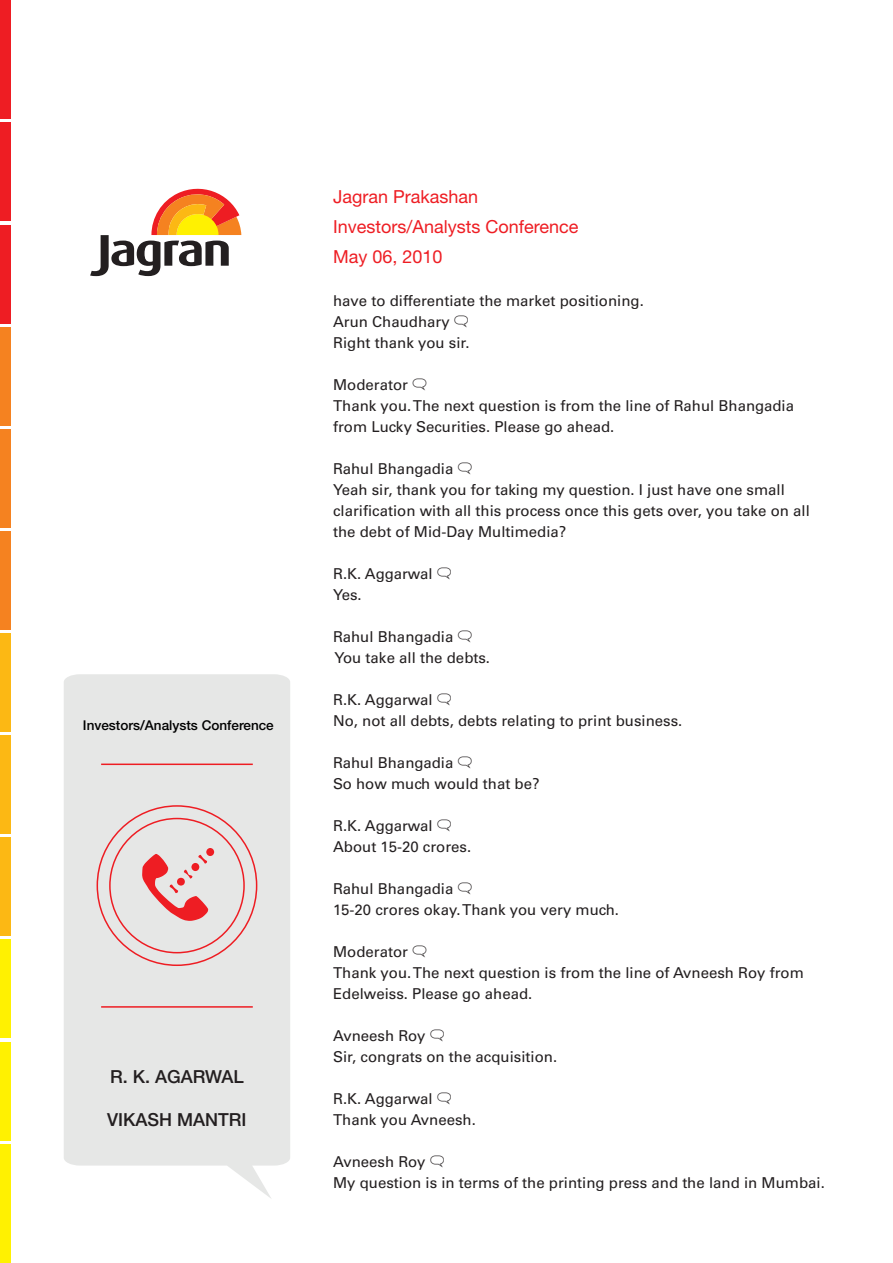
<style>
.page{position:relative;width:893px;height:1263px;background:#fff}
.page>*{position:absolute;margin:0;border:0;box-sizing:border-box;transform-origin:0 0}
.t1{font:18px/30px "Helvetica Neue";color:#ee1d23}
.t2{font:500 18px "Helvetica Neue";color:#231f20}
.t3{font:15px/21px "Univers LT Std";color:#231f20}
.t4{font:500 13.5px "Helvetica Neue";color:#000}
.s1{font-family:"Talk Balloons"}
</style>
<div class="page">
<svg style="left:64px;top:674px;width:226px;height:524px;background:#e7e6e5"></svg>
<hr style="left:101px;top:1006px;width:152px;height:2px;background:#ee1d23">
<hr style="left:101px;top:763px;width:152px;height:2px;background:#ee1d23">
<svg style="left:142px;top:848px;width:72px;height:73px;background:#e8abac"></svg>
<div style="left:0;top:327px;width:11px;height:98px;background:#f58220"></div>
<div style="left:0;top:429px;width:11px;height:98px;background:#f58220"></div>
<div style="left:0;top:531px;width:11px;height:99px;background:#f58220"></div>
<div style="left:0;top:0;width:11px;height:119px;background:#ee1d23"></div>
<div style="left:0;top:123px;width:11px;height:98px;background:#ee1d23"></div>
<div style="left:0;top:225px;width:11px;height:98px;background:#ee1d23"></div>
<div style="left:0;top:633px;width:11px;height:99px;background:#fcb814"></div>
<div style="left:0;top:735px;width:11px;height:99px;background:#fcb814"></div>
<div style="left:0;top:838px;width:11px;height:98px;background:#fcb814"></div>
<div style="left:0;top:940px;width:11px;height:98px;background:#fff101"></div>
<div style="left:0;top:1042px;width:11px;height:98px;background:#fff101"></div>
<div style="left:0;top:1144px;width:11px;height:119px;background:#fff101"></div>
<svg style="left:90px;top:188px;width:151px;height:88px"></svg>
<p class="t4" style="left:83px;top:717px;width:192px">Investors/Analysts Conference</p>
<p class="t2" style="left:110px;top:1065px;width:135px">R. K. AGARWAL</p>
<p class="t2" style="left:107px;top:1109px;width:141px">VIKASH MANTRI</p>
<p class="t1" style="left:333px;top:181px;width:247px">Jagran Prakashan<br>Investors/Analysts Conference<br>May 06, 2010</p>
<p class="t3" style="left:333px;top:290px;width:312px">have to differentiate the market positioning.<br>Arun Chaudhary <span class="s1">L<br></span>Right thank you sir.</p>
<p class="t3" style="left:333px;top:374px;width:462px">Moderator <span class="s1">L<br></span>Thank you. The next question is from the line of Rahul Bhangadia from Lucky Securities. Please go ahead.</p>
<p class="t3" style="left:333px;top:458px;width:478px">Rahul Bhangadia <span class="s1">L<br></span>Yeah sir, thank you for taking my question. I just have one small clarification with all this process once this gets over, you take on all the debt of Mid-Day Multimedia?</p>
<p class="t3" style="left:333px;top:563px;width:120px">R.K. Aggarwal <span class="s1">L<br></span>Yes.</p>
<p class="t3" style="left:333px;top:626px;width:159px">Rahul Bhangadia <span class="s1">L<br></span>You take all the debts.</p>
<p class="t3" style="left:333px;top:689px;width:351px">R.K. Aggarwal <span class="s1">L<br></span>No, not all debts, debts relating to print business.</p>
<p class="t3" style="left:333px;top:752px;width:208px">Rahul Bhangadia <span class="s1">L<br></span>So how much would that be?</p>
<p class="t3" style="left:333px;top:815px;width:140px">R.K. Aggarwal <span class="s1">L<br></span>About 15-20 crores.</p>
<p class="t3" style="left:333px;top:878px;width:287px">Rahul Bhangadia <span class="s1">L<br></span>15-20 crores okay. Thank you very much.</p>
<p class="t3" style="left:333px;top:941px;width:472px">Moderator <span class="s1">L<br></span>Thank you. The next question is from the line of Avneesh Roy from<br>Edelweiss. Please go ahead.</p>
<p class="t3" style="left:333px;top:1025px;width:226px">Avneesh Roy <span class="s1">L<br></span>Sir, congrats on the acquisition.</p>
<p class="t3" style="left:333px;top:1088px;width:144px">R.K. Aggarwal <span class="s1">L<br></span>Thank you Avneesh.</p>
<p class="t3" style="left:333px;top:1151px;width:493px">Avneesh Roy <span class="s1">L<br></span>My question is in terms of the printing press and the land in Mumbai.</p>
</div>
